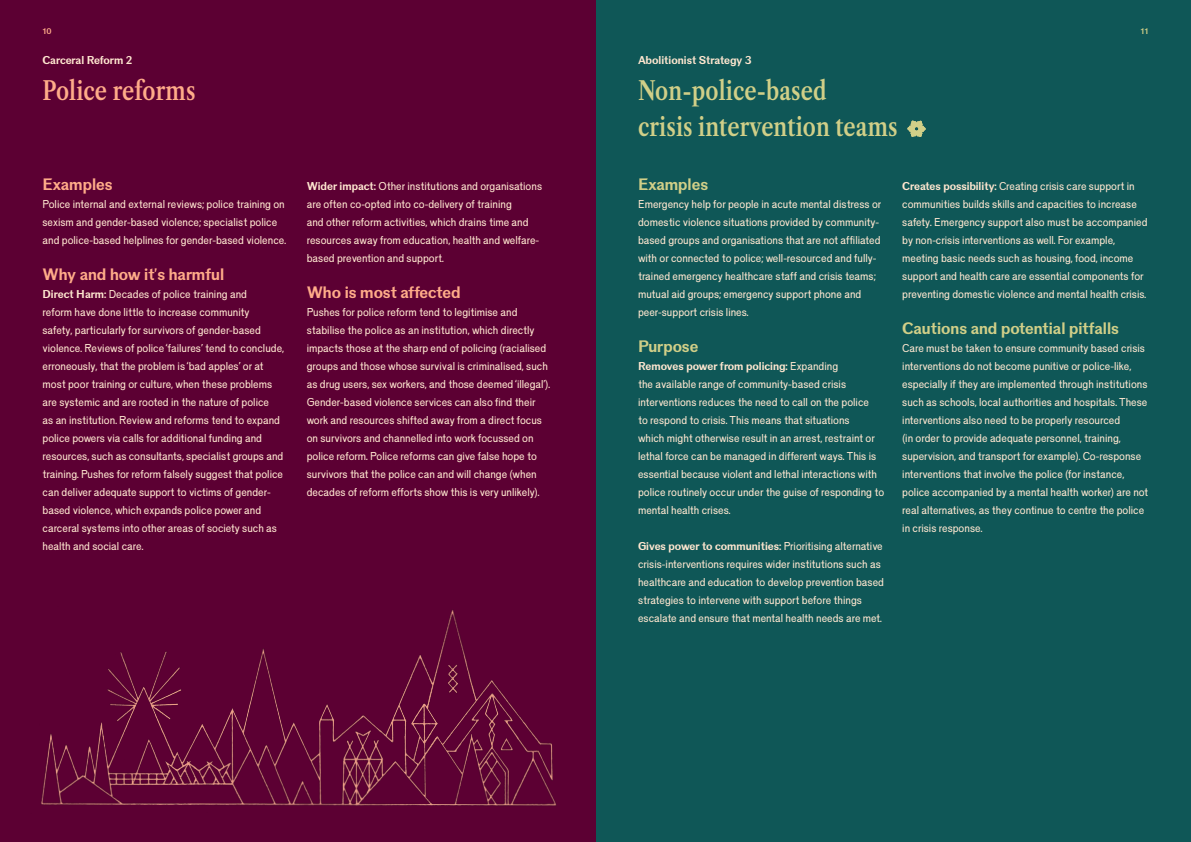
<style>
.page{position:relative;width:1191px;height:842px;background:#fff}
.page>*{position:absolute;margin:0;border:0;box-sizing:border-box;transform-origin:0 0}
.t1{font:600 26px "Libre Caslon Condensed";letter-spacing:.005em;color:#d1cf88}
.t2{font:600 26px "Libre Caslon Condensed";letter-spacing:.005em;color:#ffac89}
.t3{font:16px "Venus+ Carrare";color:#ffac89}
.t4{font:16px "Venus+ Carrare";color:#d1cf88}
.t5{font:11px/18px "Venus+ Plomb";color:#ffe7d0}
.t6{font:11px "Venus+ Carrare";color:#ffe7d0}
.t7{font:8px "Venus+ Carrare";color:#ffac89}
.t8{font:8px "Venus+ Carrare";color:#d1cf88}
.s1{font-family:"Venus+ Carrare"}
</style>
<div class="page">
<div style="left:595px;top:0;width:596px;height:842px;background:#0f5757"></div>
<div style="left:0;top:0;width:595px;height:842px;background:#5c0033"></div>
<svg style="left:907px;top:120px;width:18px;height:17px"></svg>
<img style="left:41px;top:610px;width:516px;height:196px">
<p class="t7" style="left:43px;top:26px;width:11px">10</p>
<p class="t8" style="left:1140px;top:26px;width:9px">11</p>
<p class="t6" style="left:43px;top:54px;width:91px">Carceral Reform 2</p>
<p class="t2" style="left:43px;top:75px;width:154px">Police reforms</p>
<p class="t3" style="left:43px;top:175px;width:72px">Examples</p>
<p class="t5" style="left:43px;top:195px;width:245px">Police internal and external reviews; police training on sexism and gender-based violence; specialist police and police-based helplines for gender-based violence.</p>
<p class="t3" style="left:43px;top:265px;width:183px">Why and how it’s harmful</p>
<p class="t5" style="left:43px;top:285px;width:243px"><span class="s1">Direct Harm:</span> Decades of police training and<br>reform have done little to increase community<br>safety, particularly for survivors of gender-based violence. Reviews of police ‘failures’ tend to conclude, erroneously, that the problem is ‘bad apples’ or at most poor training or culture, when these problems are systemic and are rooted in the nature of police<br>as an institution. Review and reforms tend to expand police powers via calls for additional funding and resources, such as consultants, specialist groups and training. Pushes for reform falsely suggest that police can deliver adequate support to victims of gender&shy;based violence, which expands police power and carceral systems into other areas of society such as health and social care.</p>
<p class="t5" style="left:307px;top:177px;width:237px"><span class="s1">Wider impact:</span> Other institutions and organisations are often co-opted into co-delivery of training<br>and other reform activities, which drains time and resources away from education, health and welfare&shy;based prevention and support.</p>
<p class="t3" style="left:307px;top:283px;width:155px">Who is most affected</p>
<p class="t5" style="left:307px;top:303px;width:245px">Pushes for police reform tend to legitimise and stabilise the police as an institution, which directly impacts those at the sharp end of policing (racialised groups and those whose survival is criminalised, such as drug users, sex workers, and those deemed ‘illegal’).<br>Gender-based violence services can also find their work and resources shifted away from a direct focus on survivors and channelled into work focussed on police reform. Police reforms can give false hope to survivors that the police can and will change (when decades of reform efforts show this is very unlikely).</p>
<p class="t6" style="left:638px;top:54px;width:115px">Abolitionist Strategy 3</p>
<p class="t1" style="left:638px;top:75px;width:190px">Non-police-based</p>
<p class="t1" style="left:638px;top:111px;width:261px">crisis intervention teams</p>
<p class="t4" style="left:638px;top:175px;width:72px">Examples</p>
<p class="t5" style="left:638px;top:195px;width:245px">Emergency help for people in acute mental distress or domestic violence situations provided by community&shy;based groups and organisations that are not affiliated with or connected to police; well-resourced and fully&shy;trained emergency healthcare staff and crisis teams; mutual aid groups; emergency support phone and peer-support crisis lines.</p>
<p class="t4" style="left:638px;top:337px;width:62px">Purpose</p>
<p class="t5" style="left:638px;top:357px;width:248px"><span class="s1">Removes power from policing:</span> Expanding<br>the available range of community-based crisis interventions reduces the need to call on the police<br>to respond to crisis. This means that situations<br>which might otherwise result in an arrest, restraint or lethal force can be managed in different ways. This is essential because violent and lethal interactions with police routinely occur under the guise of responding to mental health crises.</p>
<p class="t5" style="left:638px;top:537px;width:247px"><span class="s1">Gives power to communities:</span> Prioritising alternative crisis-interventions requires wider institutions such as healthcare and education to develop prevention based strategies to intervene with support before things escalate and ensure that mental health needs are met.</p>
<p class="t5" style="left:902px;top:177px;width:247px"><span class="s1">Creates possibility:</span> Creating crisis care support in communities builds skills and capacities to increase safety. Emergency support also must be accompanied by non-crisis interventions as well. For example, meeting basic needs such as housing, food, income support and health care are essential components for preventing domestic violence and mental health crisis.</p>
<p class="t4" style="left:902px;top:319px;width:218px">Cautions and potential pitfalls</p>
<p class="t5" style="left:902px;top:339px;width:247px">Care must be taken to ensure community based crisis interventions do not become punitive or police-like, especially if they are implemented through institutions such as schools, local authorities and hospitals. These interventions also need to be properly resourced<br>(in order to provide adequate personnel, training, supervision, and transport for example). Co-response interventions that involve the police (for instance, police accompanied by a mental health worker) are not real alternatives, as they continue to centre the police in crisis response.</p>
</div>
